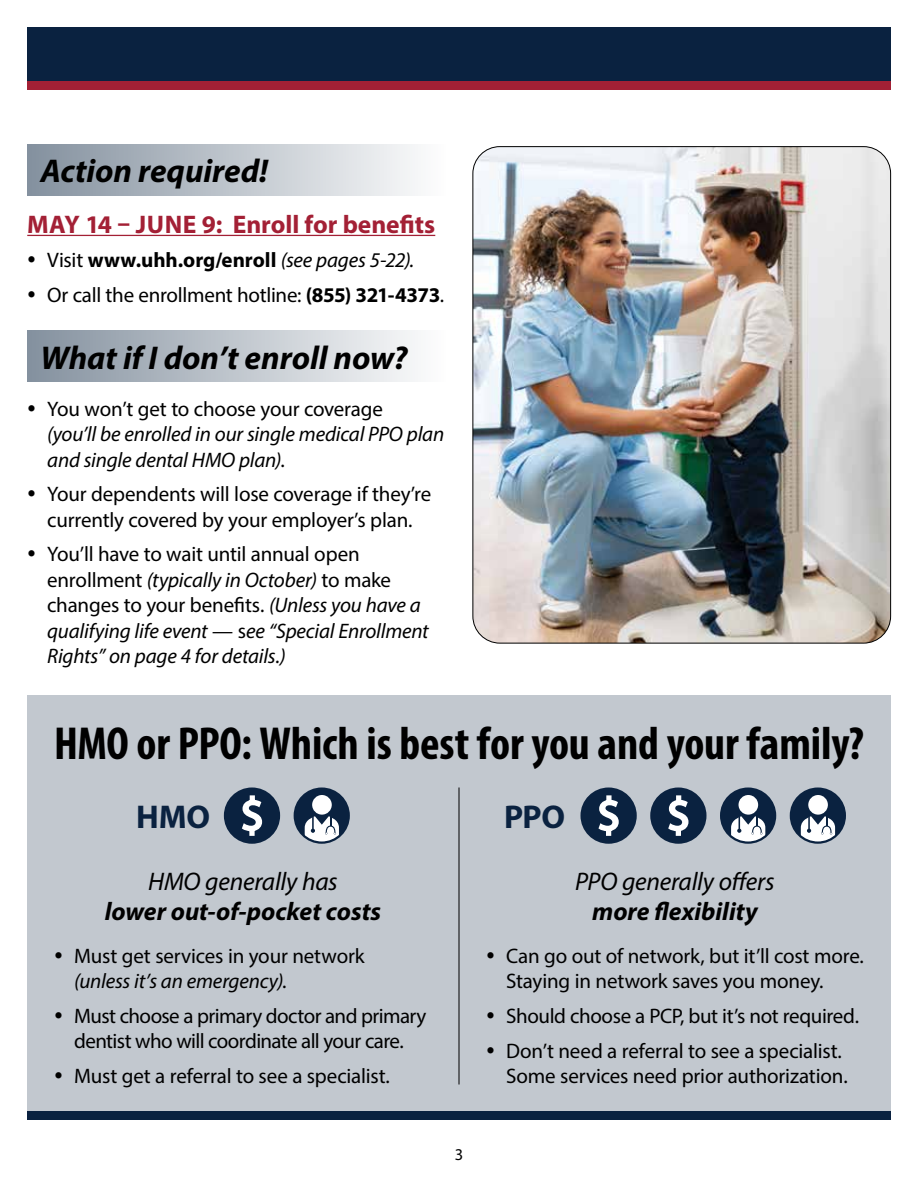
<style>
.page{position:relative;width:918px;height:1188px;background:#fff}
.page>*{position:absolute;margin:0;border:0;box-sizing:border-box;transform-origin:0 0}
.t1{font:700 condensed 46.5px "Myriad Pro";color:#000}
.t2{font:italic 700 33px "Myriad Pro";letter-spacing:-.005em;color:#000}
.t3{font:700 33px "Myriad Pro";letter-spacing:-.005em;color:#0a2240}
.t4{font:italic 700 25.5px "Myriad Pro";color:#000}
.t5{font:italic 25.5px "Myriad Pro";letter-spacing:-.01em;color:#000}
.t6{font:700 25.5px "Myriad Pro";color:#a32035}
.t7{font:21px/25.5px "Myriad Pro";letter-spacing:-.01em;color:#000}
.t8{font:italic 21px/25.5px "Myriad Pro";letter-spacing:-.01em;color:#000}
.t9{font:21px/25.5px "Myriad Pro";letter-spacing:-.03em;color:#000}
.t10{font:16.5px "Myriad Pro";color:#000}
.s1{font-weight:700}
.s2{font-style:italic}
.s3{font-style:normal}
</style>
<div class="page">
<div style="left:27px;top:695px;width:864px;height:417px;background:#c2c8cf"></div>
<div style="left:27px;top:27px;width:864px;height:54px;background:#0a2240"></div>
<div style="left:27px;top:81px;width:864px;height:9px;background:#a32035"></div>
<div style="left:27px;top:1112px;width:864px;height:8px;background:#0a2240"></div>
<img style="left:474px;top:148px;width:417px;height:494px">
<div style="left:27px;top:330px;width:419px;height:52px;background:linear-gradient(to right,#83909e,#fefefe)"></div>
<div style="left:582px;top:789px;width:54px;height:54px;background:#0a2240;border-radius:50%"></div>
<div style="left:580px;top:788px;width:57px;height:56px;border:2px solid #0a2240;border-radius:50%"></div>
<svg style="left:598px;top:795px;width:21px;height:41px"></svg>
<hr style="left:459px;top:788px;width:1px;height:296px;background:#000">
<svg style="left:295px;top:789px;width:54px;height:54px"></svg>
<div style="left:294px;top:788px;width:56px;height:56px;border:2px solid #0a2240;border-radius:50%"></div>
<div style="left:27px;top:144px;width:419px;height:52px;background:linear-gradient(to right,#83909e,#fefefe)"></div>
<hr style="left:27px;top:235px;width:408px;height:1px;background:#a32035">
<div style="left:651px;top:789px;width:54px;height:54px;background:#0a2240;border-radius:50%"></div>
<div style="left:650px;top:788px;width:56px;height:56px;border:2px solid #0a2240;border-radius:50%"></div>
<svg style="left:668px;top:795px;width:21px;height:41px"></svg>
<svg style="left:791px;top:789px;width:54px;height:54px"></svg>
<div style="left:790px;top:788px;width:56px;height:56px;border:2px solid #0a2240;border-radius:50%"></div>
<svg style="left:721px;top:789px;width:54px;height:54px"></svg>
<div style="left:720px;top:788px;width:56px;height:56px;border:2px solid #0a2240;border-radius:50%"></div>
<div style="left:225px;top:789px;width:54px;height:54px;background:#0a2240;border-radius:50%"></div>
<div style="left:224px;top:788px;width:56px;height:56px;border:2px solid #0a2240;border-radius:50%"></div>
<svg style="left:242px;top:795px;width:21px;height:41px"></svg>
<h2 class="t2" style="left:40px;top:150px;width:229px">Action required!</h2>
<p class="t6" style="left:27px;top:208px;width:410px">MAY 14 – JUNE 9: Enroll for benefits</p>
<p class="t7" style="left:47px;top:243px;width:399px;line-height:34.5px">Visit <span class="s1">www.uhh.org/enroll</span> <span class="s2">(see pages 5-22).<br></span>Or call the enrollment hotline: <span class="s1">(855) 321-4373</span>.</p>
<h2 class="t2" style="left:40px;top:336px;width:368px">What if I don’t enroll now?</h2>
<p class="t7" style="left:47px;top:396px;width:337px">You won’t get to choose your coverage</p>
<p class="t8" style="left:47px;top:421px;width:399px">(you’ll be enrolled in our single medical PPO plan and single dental HMO plan)<span class="s3">.</span></p>
<p class="t7" style="left:47px;top:481px;width:386px">Your dependents will lose coverage if they’re currently covered by your employer’s plan.</p>
<p class="t8" style="left:47px;top:541px;width:383px"><span class="s3">You’ll have to wait until annual open enrollment</span> (typically in October) <span class="s3">to make changes to your benefits.</span> (Unless you have a qualifying life event <span class="s3">— s</span>ee “Special Enrollment Rights” on page 4 for details.)</p>
<h1 class="t1" style="left:54px;top:714px;width:811px">HMO or PPO: Which is best for you and your family?</h1>
<h2 class="t3" style="left:136px;top:795px;width:76px">HMO</h2>
<h2 class="t3" style="left:504px;top:795px;width:63px">PPO</h2>
<p class="t5" style="left:148px;top:866px;width:191px">HMO generally has</p>
<p class="t4" style="left:105px;top:895px;width:278px">lower out-of-pocket costs</p>
<p class="t7" style="left:74px;top:943px;width:292px">Must get services in your network <span class="s2">(unless it’s an emergency)</span>.</p>
<p class="t9" style="left:74px;top:1003px;width:354px">Must choose a primary doctor and primary dentist who will coordinate all your care.</p>
<p class="t7" style="left:74px;top:1063px;width:317px">Must get a referral to see a specialist.</p>
<p class="t10" style="left:455px;top:1145px;width:10px">3</p>
<p class="t5" style="left:575px;top:866px;width:201px">PPO generally offers</p>
<p class="t4" style="left:592px;top:895px;width:167px">more flexibility</p>
<p class="t7" style="left:506px;top:943px;width:359px">Can go out of network, but it’ll cost more.<br>Staying in network saves you money.</p>
<p class="t7" style="left:506px;top:998px;width:354px;line-height:34.5px">Should choose a PCP, but it’s not required.<br>Don’t need a referral to see a specialist.</p>
<p class="t7" style="left:506px;top:1063px;width:343px">Some services need prior authorization.</p>
</div>
